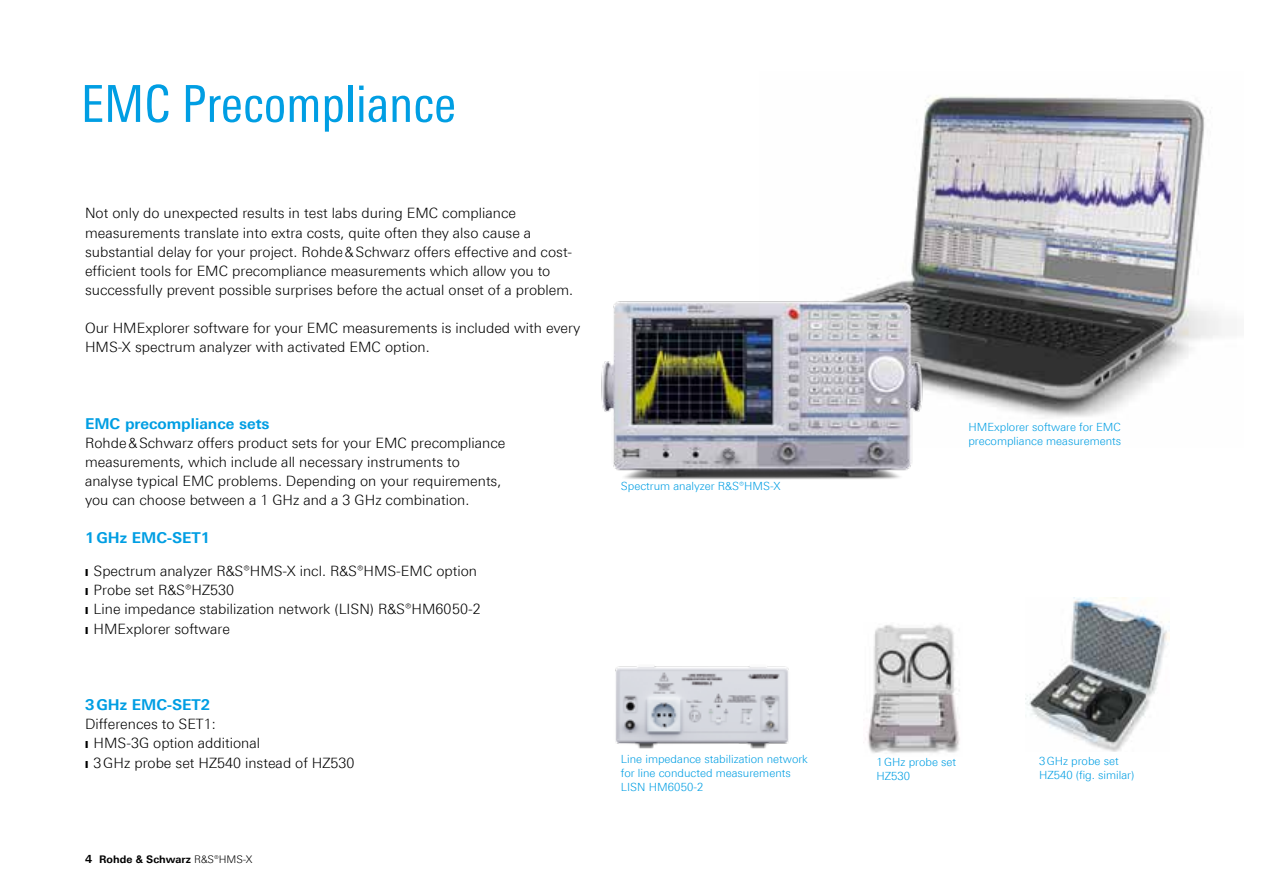
<style>
.page{position:relative;width:1263px;height:893px;background:#fff}
.page>*{position:absolute;margin:0;border:0;box-sizing:border-box;transform-origin:0 0}
.t1{font:51px "Linotype Univers 420 Cn";color:#009ee3}
.t2{font:700 15px "Linotype Univers 630";color:#009ee3}
.t3{font:300 14.25px/19px "Linotype Univers 330";color:#000}
.t4{font:300 11.25px/14.2px "Linotype Univers 330";color:#009ee3}
.t5{font:700 10.5px "Linotype Univers 630";color:#000}
.s1{font-size:11.25px}
.s2{font-family:"Linotype Univers 330";font-weight:300}
</style>
<div class="page">
<img style="left:1026px;top:597px;width:143px;height:155px">
<img style="left:868px;top:624px;width:92px;height:129px">
<img style="left:615px;top:666px;width:174px;height:83px">
<img style="left:905px;top:95px;width:317px;height:322px">
<img style="left:601px;top:281px;width:327px;height:199px">
<h1 class="t1" style="left:81px;top:74px;width:377px">EMC Precompliance</h1>
<p class="t3" style="left:85px;top:204px;width:490px">Not only do unexpected results in test labs during EMC compliance measurements translate into extra costs, quite often they also cause a substantial delay for your project. Rohde&amp;Schwarz offers effective and cost&shy;efficient tools for EMC precompliance measurements which allow you to successfully prevent possible surprises before the actual onset of a problem.</p>
<p class="t3" style="left:85px;top:318px;width:497px">Our HMExplorer software for your EMC measurements is included with every<br>HMS-X spectrum analyzer with activated EMC option.</p>
<p class="t2" style="left:85px;top:414px;width:186px">EMC precompliance sets</p>
<p class="t3" style="left:85px;top:433px;width:422px">Rohde&amp;Schwarz offers product sets for your EMC precompliance measurements, which include all necessary instruments to analyse typical EMC problems. Depending on your requirements, you can choose between a 1 GHz and a 3 GHz combination.</p>
<p class="t2" style="left:85px;top:529px;width:127px">1GHz EMC-SET1</p>
<p class="t3" style="left:85px;top:561px;width:397px">❙ Spectrum analyzer R&amp;S®HMS-X incl. R&amp;S®HMS-EMC option ❙ Probe set R&amp;S®HZ530<br>❙ Line impedance stabilization network (LISN) R&amp;S®HM6050-2 ❙ HMExplorer software</p>
<p class="t2" style="left:85px;top:696px;width:127px">3GHz EMC-SET2</p>
<p class="t3" style="left:85px;top:714px;width:271px">Differences to SET1:<br>❙ HMS-3G option additional<br>❙ 3GHz probe set HZ540 instead of HZ530</p>
<p class="t5" style="left:85px;top:853px;width:169px"><span class="s1">4</span> Rohde &amp; Schwarz <span class="s2">R&amp;S®HMS-X</span></p>
<p class="t4" style="left:621px;top:479px;width:161px">Spectrum analyzer R&amp;S®HMS-X</p>
<p class="t4" style="left:621px;top:751px;width:189px">Line impedance stabilization network for line conducted measurements<br>LISN HM6050-2</p>
<p class="t4" style="left:968px;top:420px;width:154px">HMExplorer software for EMC precompliance measurements</p>
<p class="t4" style="left:876px;top:755px;width:81px">1GHz probe set<br>HZ530</p>
<p class="t4" style="left:1039px;top:754px;width:97px">3GHz probe set<br>HZ540 (fig. similar)</p>
</div>
